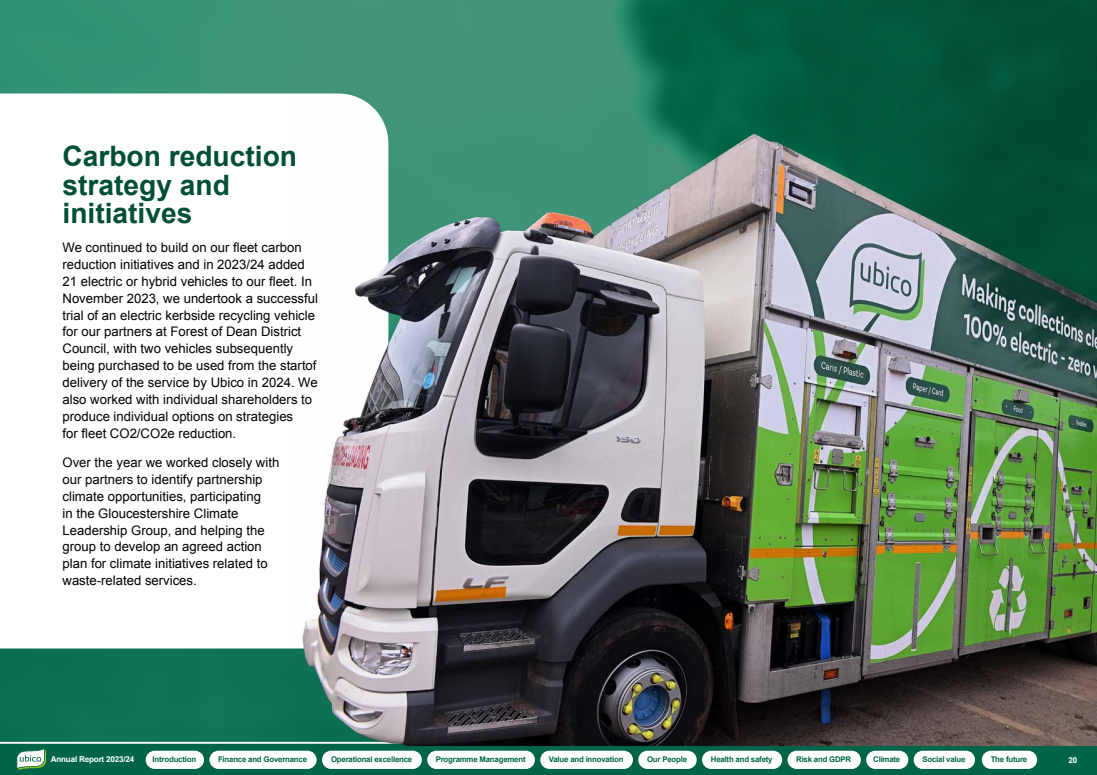
<style>
.page{position:relative;width:1097px;height:775px;background:#fff}
.page>*{position:absolute;margin:0;border:0;box-sizing:border-box;transform-origin:0 0}
.H1_Dark{font:700 28.12px/28.8px "Arial";color:#004f35}
.t1{font:13.12px/16.9px "Arial";color:#000}
.t2{font:700 8.12px "Arial";letter-spacing:-.025em;color:#fff}
.t3{font:700 7.81px "Arial";letter-spacing:-.025em;color:#006548}
</style>
<div class="page">
<img style="left:0;top:0;width:291px;height:741px">
<svg style="left:0;top:94px;width:291px;height:555px"></svg>
<svg style="left:0;top:741px;width:1096px;height:34px;background:#0c6c50"></svg>
<svg style="left:16px;top:748px;width:30px;height:22px"></svg>
<div style="left:146px;top:751px;width:58px;height:18px;background:#fff;border-radius:9px"></div>
<div style="left:209px;top:751px;width:107px;height:18px;background:#fff;border-radius:9px"></div>
<div style="left:322px;top:751px;width:100px;height:18px;background:#fff;border-radius:9px"></div>
<div style="left:427px;top:751px;width:108px;height:18px;background:#fff;border-radius:9px"></div>
<div style="left:540px;top:751px;width:93px;height:18px;background:#fff;border-radius:9px"></div>
<div style="left:638px;top:751px;width:58px;height:18px;background:#fff;border-radius:9px"></div>
<div style="left:702px;top:751px;width:80px;height:18px;background:#fff;border-radius:9px"></div>
<div style="left:787px;top:751px;width:73px;height:18px;background:#fff;border-radius:9px"></div>
<div style="left:866px;top:751px;width:42px;height:18px;background:#fff;border-radius:9px"></div>
<div style="left:913px;top:751px;width:61px;height:18px;background:#fff;border-radius:9px"></div>
<div style="left:981px;top:751px;width:55px;height:18px;background:#fff;border-radius:9px"></div>
<img style="left:291px;top:0;width:805px;height:746px">
<h1 class="H1_Dark" style="left:62px;top:143px;width:236px">Carbon reduction strategy and initiatives</h1>
<p class="t1" style="left:62px;top:239px;width:257px">We continued to build on our fleet carbon reduction initiatives and in 2023/24 added 21 electric or hybrid vehicles to our fleet. In November 2023, we undertook a successful trial of an electric kerbside recycling vehicle for our partners at Forest of Dean District Council, with two vehicles subsequently being purchased to be used from the startof delivery of the service by Ubico in 2024. We also worked with individual shareholders to produce individual options on strategies<br>for fleet CO2/CO2e reduction.</p>
<p class="t1" style="left:62px;top:454px;width:218px">Over the year we worked closely with our partners to identify partnership climate opportunities, participating<br>in the Gloucestershire Climate Leadership Group, and helping the group to develop an agreed action plan for climate initiatives related to waste-related services.</p>
<p class="t2" style="left:51px;top:754px;width:85px">Annual Report 2023/24</p>
<p class="t3" style="left:153px;top:754px;width:45px">Introduction</p>
<p class="t3" style="left:218px;top:754px;width:90px">Finance and Governance</p>
<p class="t3" style="left:331px;top:754px;width:83px">Operational excellence</p>
<p class="t3" style="left:435px;top:754px;width:91px">Programme Management</p>
<p class="t3" style="left:549px;top:754px;width:76px">Value and innovation</p>
<p class="t3" style="left:647px;top:754px;width:41px">Our People</p>
<p class="t3" style="left:710px;top:754px;width:63px">Health and safety</p>
<p class="t3" style="left:796px;top:754px;width:57px">Risk and GDPR</p>
<p class="t3" style="left:873px;top:754px;width:29px">Climate</p>
<p class="t3" style="left:922px;top:754px;width:45px">Social value</p>
<p class="t3" style="left:990px;top:754px;width:38px">The future</p>
<p class="t2" style="left:1068px;top:755px;width:10px">20</p>
</div>
